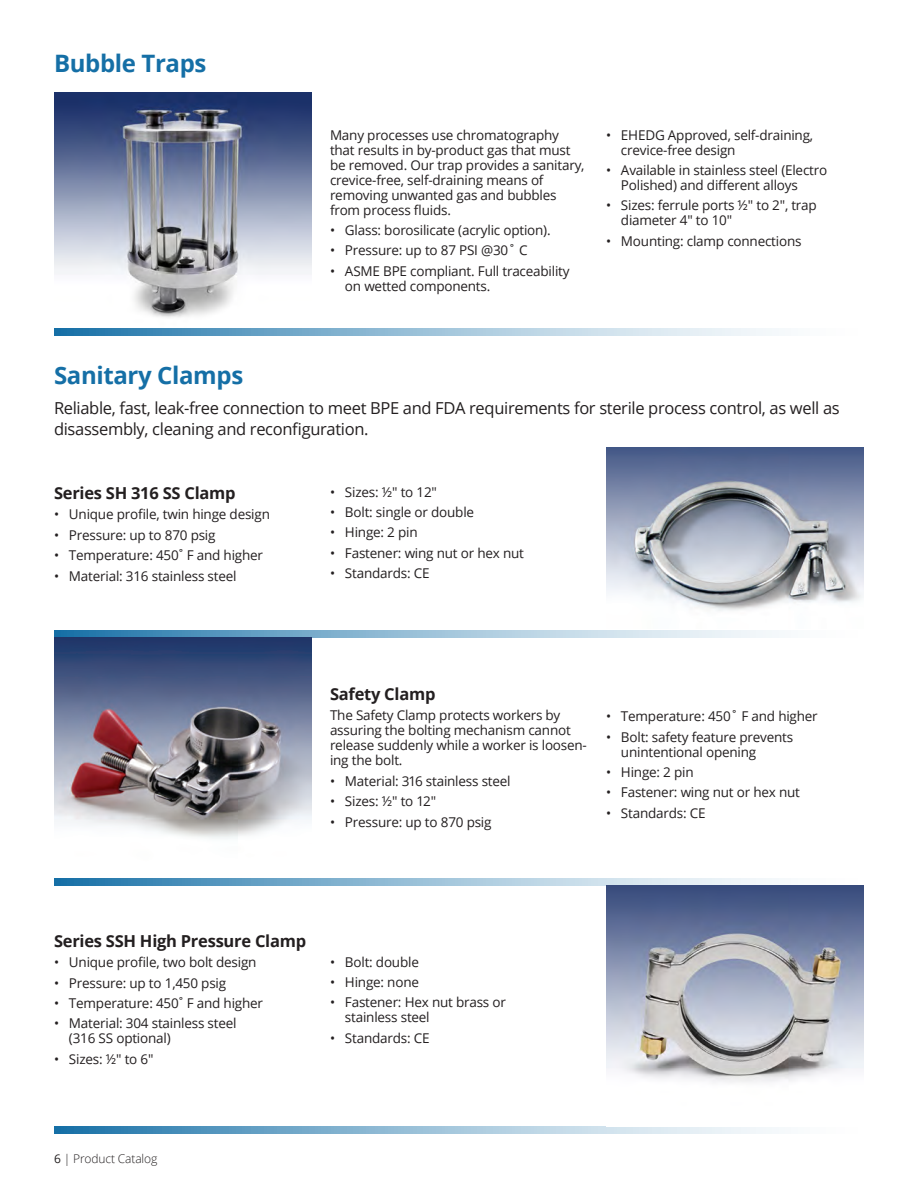
<style>
.page{position:relative;width:918px;height:1188px;background:#fff}
.page>*{position:absolute;margin:0;border:0;box-sizing:border-box;transform-origin:0 0}
.t1{font:700 24px "Open Sans";letter-spacing:-.015em;color:#156fa6}
.t2{font:16.5px/21px "Open Sans";letter-spacing:-.02em;color:#231f20}
.t3{font:700 16.5px "Open Sans";letter-spacing:-.015em;color:#231f20}
.t4{font:13.5px/15px "Open Sans";letter-spacing:-.015em;color:#231f20}
.t5{font:300 12px "Open Sans";letter-spacing:-.01em;color:#231f20}
.s1{font-weight:400}
</style>
<div class="page">
<img style="left:54px;top:92px;width:257px;height:226px">
<svg style="left:54px;top:328px;width:725px;height:8px;background:#93bcd5"></svg>
<img style="left:606px;top:448px;width:257px;height:163px">
<svg style="left:54px;top:630px;width:725px;height:7px;background:#93bcd5"></svg>
<img style="left:55px;top:637px;width:257px;height:202px">
<svg style="left:54px;top:878px;width:810px;height:8px;background:#96bcd4"></svg>
<svg style="left:54px;top:1127px;width:725px;height:7px;background:#93bcd5"></svg>
<img style="left:606px;top:886px;width:257px;height:197px">
<p class="t1" style="left:54px;top:47px;width:154px">Bubble Traps</p>
<p class="t4" style="left:330px;top:127px;width:256px">Many processes use chromatography that results in by-product gas that must be removed. Our trap provides a sanitary, crevice-free, self-draining means of removing unwanted gas and bubbles from process fluids.</p>
<p class="t4" style="left:330px;top:222px;width:222px">• Glass: borosilicate (acrylic option).</p>
<p class="t4" style="left:330px;top:243px;width:199px">• Pressure: up to 87 PSI @30˚ C</p>
<p class="t4" style="left:345px;top:263px;width:226px;text-indent:-15px">• ASME BPE compliant. Full traceability on wetted components.</p>
<p class="t4" style="left:621px;top:127px;width:194px;text-indent:-15px">• EHEDG Approved, self-draining, crevice-free design</p>
<p class="t4" style="left:621px;top:162px;width:208px;text-indent:-15px">• Available in stainless steel (Electro<br>Polished) and different alloys</p>
<p class="t4" style="left:621px;top:198px;width:197px;text-indent:-15px">• Sizes: ferrule ports ½" to 2", trap diameter 4" to 10"</p>
<p class="t4" style="left:606px;top:233px;width:197px">• Mounting: clamp connections</p>
<p class="t1" style="left:54px;top:358px;width:191px">Sanitary Clamps</p>
<p class="t2" style="left:54px;top:398px;width:787px">Reliable, fast, leak-free connection to meet BPE and FDA requirements for sterile process control, as well as disassembly, cleaning and reconfiguration.</p>
<p class="t3" style="left:54px;top:481px;width:183px">Series SH 316 SS Clamp</p>
<p class="t4" style="left:54px;top:507px;width:217px">• Unique profile, twin hinge design</p>
<p class="t4" style="left:54px;top:527px;width:163px">• Pressure: up to 870 psig</p>
<p class="t4" style="left:54px;top:547px;width:211px">• Temperature: 450˚F and higher</p>
<p class="t4" style="left:54px;top:568px;width:184px">• Material: 316 stainless steel</p>
<p class="t4" style="left:330px;top:484px;width:108px">• Sizes: ½" to 12"</p>
<p class="t4" style="left:330px;top:504px;width:146px">• Bolt: single or double</p>
<p class="t4" style="left:330px;top:525px;width:89px">• Hinge: 2 pin</p>
<p class="t4" style="left:330px;top:545px;width:195px">• Fastener: wing nut or hex nut</p>
<p class="t4" style="left:330px;top:566px;width:101px">• Standards: CE</p>
<p class="t3" style="left:330px;top:682px;width:107px">Safety Clamp</p>
<p class="t4" style="left:330px;top:708px;width:258px">The Safety Clamp protects workers by assuring the bolting mechanism cannot release suddenly while a worker is loosen&shy;ing the bolt.</p>
<p class="t4" style="left:330px;top:773px;width:182px">• Material: 316 stainless steel</p>
<p class="t4" style="left:330px;top:793px;width:108px">• Sizes: ½" to 12"</p>
<p class="t4" style="left:330px;top:814px;width:163px">• Pressure: up to 870 psig</p>
<p class="t4" style="left:606px;top:709px;width:213px">• Temperature: 450˚ F and higher</p>
<p class="t4" style="left:621px;top:729px;width:174px;text-indent:-15px">• Bolt: safety feature prevents unintentional opening</p>
<p class="t4" style="left:606px;top:764px;width:89px">• Hinge: 2 pin</p>
<p class="t4" style="left:606px;top:785px;width:195px">• Fastener: wing nut or hex nut</p>
<p class="t4" style="left:606px;top:805px;width:101px">• Standards: CE</p>
<p class="t3" style="left:54px;top:929px;width:254px">Series SSH High Pressure Clamp</p>
<p class="t4" style="left:54px;top:954px;width:204px">• Unique profile, two bolt design</p>
<p class="t4" style="left:54px;top:975px;width:174px">• Pressure: up to 1,450 psig</p>
<p class="t4" style="left:54px;top:995px;width:211px">• Temperature: 450˚F and higher</p>
<p class="t4" style="left:69px;top:1016px;width:169px;text-indent:-15px">• Material: 304 stainless steel (316 SS optional)</p>
<p class="t4" style="left:54px;top:1051px;width:101px">• Sizes: ½" to 6"</p>
<p class="t4" style="left:330px;top:954px;width:90px">• Bolt: double</p>
<p class="t4" style="left:330px;top:974px;width:91px">• Hinge: none</p>
<p class="t4" style="left:345px;top:995px;width:162px;text-indent:-15px">• Fastener: Hex nut brass or stainless steel</p>
<p class="t4" style="left:330px;top:1030px;width:101px">• Standards: CE</p>
<p class="t5" style="left:54px;top:1151px;width:105px"><span class="s1">6</span> | Product Catalog</p>
</div>
